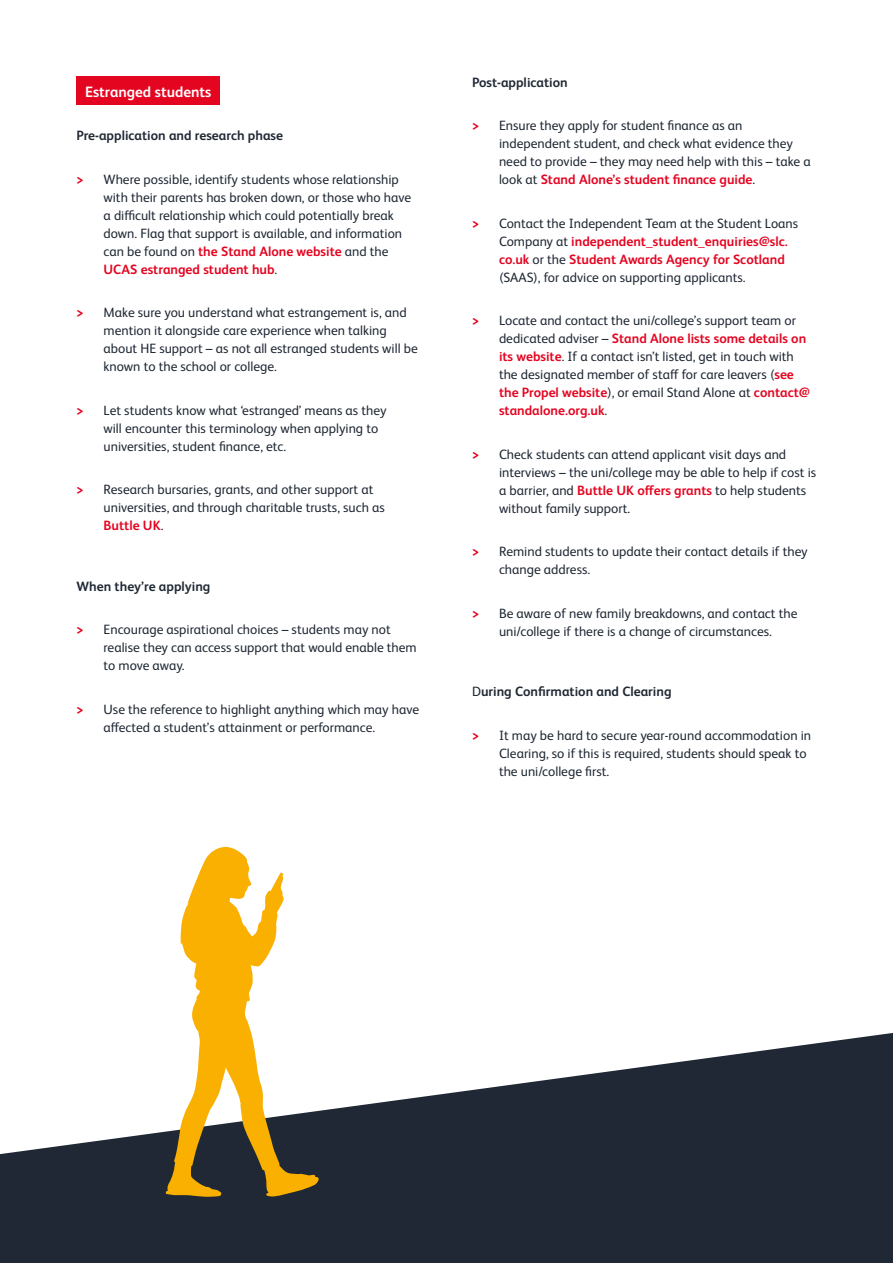
<style>
.page{position:relative;width:893px;height:1263px;background:#fff}
.page>*{position:absolute;margin:0;border:0;box-sizing:border-box;transform-origin:0 0}
.t1{font:700 15px "FS Albert Pro";color:#fff}
.t2{font:13.5px/18px "FS Albert Pro";color:#1f2834}
.t3{font:700 13.5px "FS Albert Pro";color:#1f2834}
.s1{font-weight:700;color:#e40521}
.s2{font-weight:400}
</style>
<div class="page">
<div style="left:77px;top:77px;width:143px;height:28px;background:#e40521"></div>
<svg style="left:0;top:1033px;width:893px;height:230px;fill:#1f2834"></svg>
<svg style="left:166px;top:847px;width:153px;height:350px"></svg>
<p class="t1" style="left:85px;top:81px;width:128px">Estranged students</p>
<p class="t3" style="left:77px;top:126px;width:208px">Pre-application and research phase</p>
<p class="t2" style="left:104px;top:169px;width:309px;text-indent:-27px"><span class="s1">&gt;</span> Where possible, identify students whose relationship with their parents has broken down, or those who have a difficult relationship which could potentially break down. Flag that support is available, and information can be found on <span class="s1">the Stand Alone website</span> and the <span class="s1">UCAS estranged student hub</span>.</p>
<p class="t2" style="left:104px;top:302px;width:316px;text-indent:-27px"><span class="s1">&gt;</span> Make sure you understand what estrangement is, and mention it alongside care experience when talking about HE support – as not all estranged students will be known to the school or college.</p>
<p class="t2" style="left:104px;top:400px;width:284px;text-indent:-27px"><span class="s1">&gt;</span> Let students know what ‘estranged’ means as they will encounter this terminology when applying to universities, student finance, etc.</p>
<p class="t2" style="left:104px;top:479px;width:283px;text-indent:-27px"><span class="s1">&gt;</span> Research bursaries, grants, and other support at universities, and through charitable trusts, such as<br><span class="s1">Buttle UK</span>.</p>
<p class="t3" style="left:77px;top:576px;width:135px">When they’re applying</p>
<p class="t2" style="left:104px;top:619px;width:315px;text-indent:-27px"><span class="s1">&gt;</span> Encourage aspirational choices – students may not realise they can access support that would enable them to move away.</p>
<p class="t2" style="left:104px;top:699px;width:317px;text-indent:-27px"><span class="s1">&gt;</span> Use the reference to highlight anything which may have affected a student’s attainment or performance.</p>
<p class="t3" style="left:472px;top:73px;width:97px">Post-application</p>
<p class="t2" style="left:499px;top:116px;width:313px;text-indent:-27px"><span class="s1">&gt;</span> Ensure they apply for student finance as an independent student, and check what evidence they need to provide – they may need help with this – take a look at <span class="s1">Stand Alone’s student finance guide</span>.</p>
<p class="t2" style="left:499px;top:213px;width:301px;text-indent:-27px"><span class="s1">&gt;</span> Contact the Independent Team at the Student Loans Company at <span class="s1">independent_student_enquiries@slc. co.uk</span> or the <span class="s1">Student Awards Agency for Scotland </span>(SAAS), for advice on supporting applicants.</p>
<p class="t2" style="left:499px;top:311px;width:312px;text-indent:-27px"><span class="s1">&gt;</span> Locate and contact the uni/college’s support team or dedicated adviser – <span class="s1">Stand Alone lists some details on its website</span>. If a contact isn’t listed, get in touch with the designated member of staff for care leavers (<span class="s1">see the Propel website</span>), or email Stand Alone at <span class="s1">contact@ standalone.org.uk</span>.</p>
<p class="t2" style="left:499px;top:444px;width:319px;text-indent:-27px"><span class="s1">&gt;</span> Check students can attend applicant visit days and interviews – the uni/college may be able to help if cost is a barrier, and <span class="s1">Buttle UK offers grants</span> to help students without family support.</p>
<p class="t2" style="left:499px;top:542px;width:310px;text-indent:-27px"><span class="s1">&gt;</span> Remind students to update their contact details if they change address.</p>
<p class="t2" style="left:472px;top:603px;width:327px;text-align:center"><span class="s1">&gt;</span> Be aware of new family breakdowns, and contact the uni/college if there is a change of circumstances.</p>
<p class="t3" style="left:472px;top:682px;width:201px"><span class="s2">D</span>uring Confirmation and Clearing</p>
<p class="t2" style="left:499px;top:725px;width:314px;text-indent:-27px"><span class="s1">&gt;</span> It may be hard to secure year-round accommodation in<br>Clearing, so if this is required, students should speak to the uni/college first.</p>
</div>
